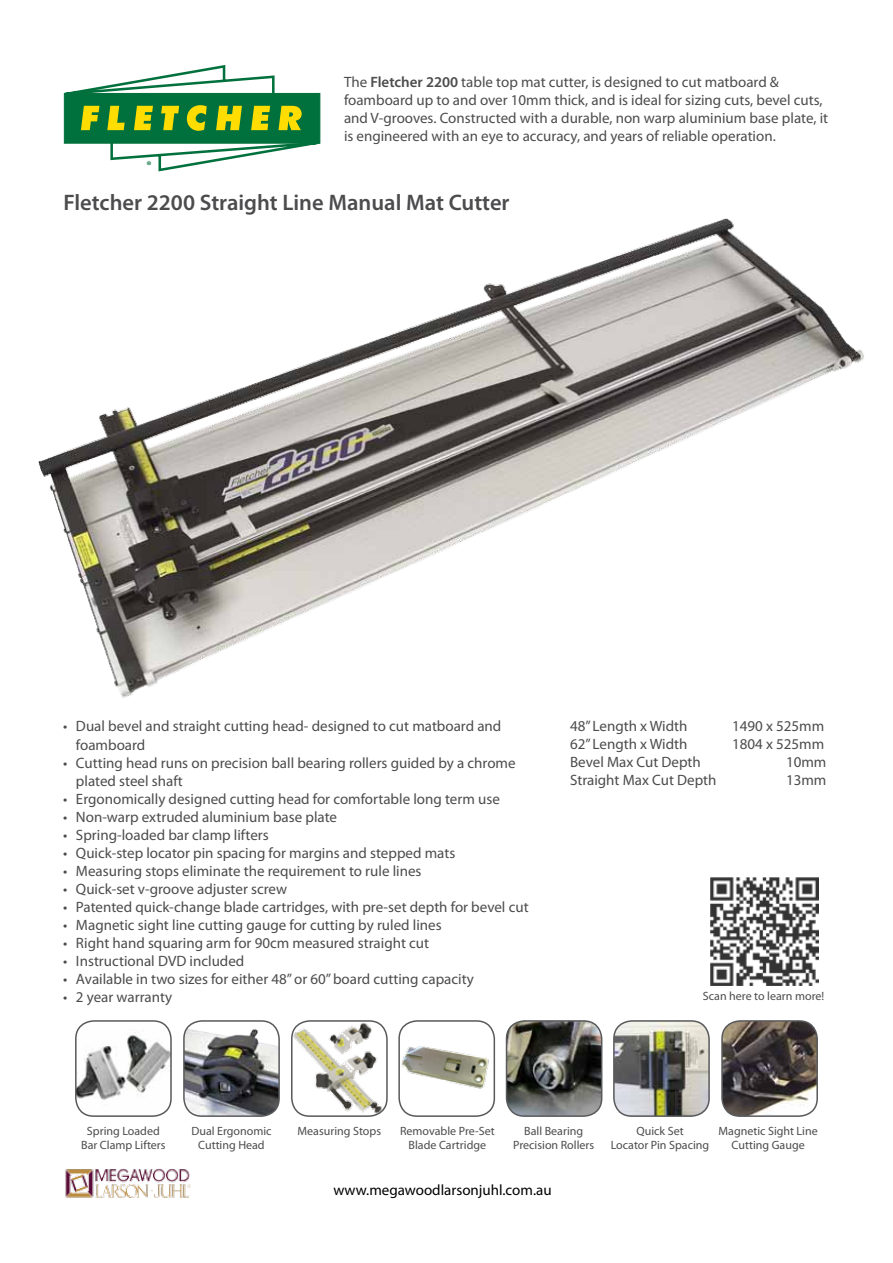
<style>
.page{position:relative;width:893px;height:1263px;background:#fff}
.page>*{position:absolute;margin:0;border:0;box-sizing:border-box;transform-origin:0 0}
.t1{font:600 22.5px "Myriad Pro";color:#4c4c4e}
.t2{font:15px/18px "Myriad Pro";color:#4c4c4e}
.t3{font:15px "Myriad Pro";color:#000}
.t4{font:12px/14.4px "Myriad Pro";color:#4c4c4e;text-align:center}
.t5{font:700 11.25px "Myriad Pro";color:#00703c}
.s1{font-weight:600}
</style>
<div class="page">
<svg style="left:64px;top:65px;width:257px;height:107px"></svg>
<img style="left:710px;top:878px;width:108px;height:108px">
<img style="left:292px;top:1021px;width:95px;height:95px">
<div style="left:291px;top:1020px;width:97px;height:97px;border:2px solid #58595b;border-radius:18px"></div>
<img style="left:401px;top:1021px;width:93px;height:95px">
<div style="left:398px;top:1020px;width:97px;height:97px;border:2px solid #58595b;border-radius:18px"></div>
<img style="left:506px;top:1021px;width:96px;height:95px">
<div style="left:506px;top:1020px;width:96px;height:97px;border:2px solid #58595b;border-radius:18px"></div>
<img style="left:614px;top:1021px;width:95px;height:95px">
<div style="left:613px;top:1020px;width:97px;height:97px;border:2px solid #58595b;border-radius:18px"></div>
<img style="left:76px;top:1021px;width:95px;height:95px">
<div style="left:75px;top:1020px;width:97px;height:97px;border:2px solid #58595b;border-radius:18px"></div>
<img style="left:184px;top:1021px;width:95px;height:95px">
<div style="left:183px;top:1020px;width:97px;height:97px;border:2px solid #58595b;border-radius:18px"></div>
<img style="left:38px;top:219px;width:826px;height:479px">
<img style="left:722px;top:1021px;width:95px;height:95px">
<div style="left:721px;top:1020px;width:97px;height:97px;border:2px solid #58595b;border-radius:18px"></div>
<img style="left:65px;top:1168px;width:126px;height:30px">
<p class="t5" style="left:146px;top:158px;width:7px">®</p>
<p class="t2" style="left:344px;top:73px;width:486px">The <span class="s1">Fletcher 2200</span> table top mat cutter, is designed to cut matboard &amp; foamboard up to and over 10mm thick, and is ideal for sizing cuts, bevel cuts, and V-grooves. Constructed with a durable, non warp aluminium base plate, it is engineered with an eye to accuracy, and years of reliable operation.</p>
<h1 class="t1" style="left:63px;top:188px;width:448px">Fletcher 2200 Straight Line Manual Mat Cutter</h1>
<p class="t2" style="left:76px;top:717px;width:427px;text-indent:-13px">• Dual bevel and straight cutting head- designed to cut matboard and foamboard</p>
<p class="t2" style="left:76px;top:753px;width:441px;text-indent:-13px">• Cutting head runs on precision ball bearing rollers guided by a chrome plated steel shaft</p>
<p class="t2" style="left:63px;top:789px;width:438px">• Ergonomically designed cutting head for comfortable long term use</p>
<p class="t2" style="left:63px;top:807px;width:275px">• Non-warp extruded aluminium base plate</p>
<p class="t2" style="left:63px;top:825px;width:207px">• Spring-loaded bar clamp lifters</p>
<p class="t2" style="left:63px;top:843px;width:394px">• Quick-step locator pin spacing for margins and stepped mats</p>
<p class="t2" style="left:63px;top:861px;width:360px">• Measuring stops eliminate the requirement to rule lines</p>
<p class="t2" style="left:63px;top:879px;width:225px">• Quick-set v-groove adjuster screw</p>
<p class="t2" style="left:63px;top:897px;width:467px">• Patented quick-change blade cartridges, with pre-set depth for bevel cut</p>
<p class="t2" style="left:63px;top:915px;width:380px">• Magnetic sight line cutting gauge for cutting by ruled lines</p>
<p class="t2" style="left:63px;top:933px;width:367px">• Right hand squaring arm for 90cm measured straight cut</p>
<p class="t2" style="left:63px;top:951px;width:183px">• Instructional DVD included</p>
<p class="t2" style="left:63px;top:969px;width:412px">• Available in two sizes for either 48” or 60” board cutting capacity</p>
<p class="t2" style="left:63px;top:987px;width:111px">• 2 year warranty</p>
<p class="t2" style="left:570px;top:717px;width:119px">48” Length x Width</p>
<p class="t2" style="left:732px;top:717px;width:94px">1490 x 525mm</p>
<p class="t2" style="left:570px;top:735px;width:119px">62” Length x Width</p>
<p class="t2" style="left:732px;top:735px;width:94px">1804 x 525mm</p>
<p class="t2" style="left:570px;top:753px;width:132px">Bevel Max Cut Depth</p>
<p class="t2" style="left:786px;top:753px;width:42px">10mm</p>
<p class="t2" style="left:570px;top:771px;width:148px">Straight Max Cut Depth</p>
<p class="t2" style="left:786px;top:771px;width:42px">13mm</p>
<p class="t4" style="left:703px;top:989px;width:123px">Scan here to learn more!</p>
<p class="t4" style="left:81px;top:1123px;width:86px">Spring Loaded<br>Bar Clamp Lifters</p>
<p class="t4" style="left:191px;top:1123px;width:82px">Dual Ergonomic<br>Cutting Head</p>
<p class="t4" style="left:719px;top:1123px;width:101px">Magnetic Sight Line<br>Cutting Gauge</p>
<p class="t3" style="left:333px;top:1180px;width:220px">www.megawoodlarsonjuhl.com.au</p>
<p class="t4" style="left:298px;top:1123px;width:85px">Measuring Stops</p>
<p class="t4" style="left:400px;top:1123px;width:96px">Removable Pre-Set<br>Blade Cartridge</p>
<p class="t4" style="left:513px;top:1123px;width:82px">Ball Bearing<br>Precision Rollers</p>
<p class="t4" style="left:611px;top:1123px;width:100px">Quick Set<br>Locator Pin Spacing</p>
</div>
